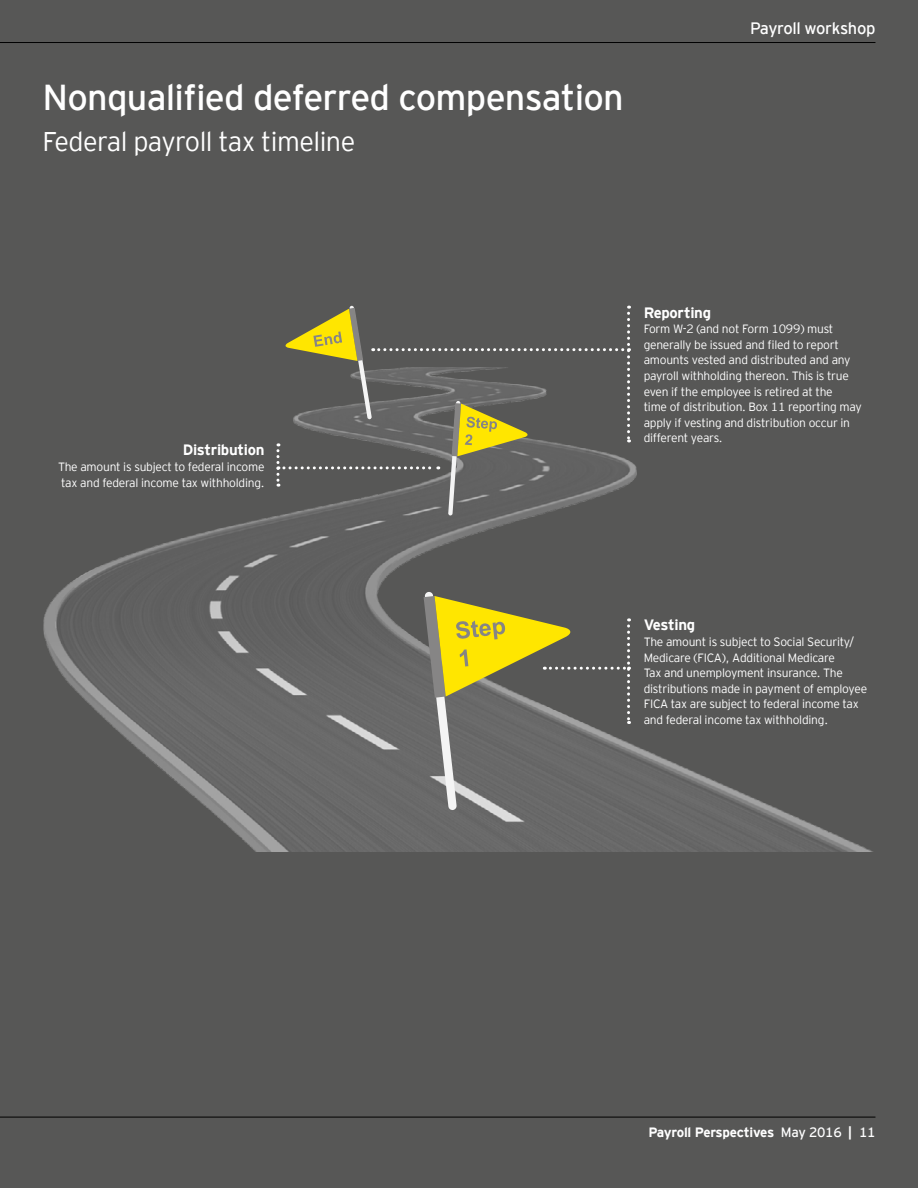
<style>
.page{position:relative;width:918px;height:1188px;background:#575756}
.page>*{position:absolute;margin:0;border:0;box-sizing:border-box;transform-origin:0 0}
.t1{font:36px "EY Interstate";letter-spacing:-.02em;color:#fff}
.t2{font:300 27px "EY Interstate";letter-spacing:-.02em;color:#fff}
.t3{font:16.5px "EY Interstate";letter-spacing:-.02em;color:#fff}
.t4{font:700 15px "EY Interstate";letter-spacing:-.02em;color:#fff}
.t5{font:700 13.5px "EY Interstate";letter-spacing:-.02em;color:#fff}
.t6{font:300 12px/15.6px "EY Interstate";letter-spacing:-.02em;color:#fff}
.s1{font-weight:400}
</style>
<div class="page">
<hr style="left:0;top:1117px;width:875px;height:1px;background:#000">
<hr style="left:0;top:42px;width:875px;height:1px;background:#000">
<img style="left:43px;top:439px;width:828px;height:412px">
<svg style="left:424px;top:592px;width:206px;height:218px"></svg>
<svg style="left:276px;top:306px;width:354px;height:210px"></svg>
<h1 class="t1" style="left:42px;top:71px;width:583px">Nonqualified deferred compensation</h1>
<h2 class="t2" style="left:42px;top:122px;width:314px">Federal payroll tax timeline</h2>
<h3 class="t3" style="left:750px;top:17px;width:127px">Payroll workshop</h3>
<p class="t4" style="left:183px;top:439px;width:83px">Distribution</p>
<p class="t6" style="left:58px;top:458px;width:208px">The amount is subject to federal income tax and federal income tax withholding.</p>
<p class="t4" style="left:644px;top:302px;width:69px">Reporting</p>
<p class="t6" style="left:644px;top:320px;width:220px">Form W-2 (and not Form 1099) must generally be issued and filed to report amounts vested and distributed and any payroll withholding thereon. This is true even if the employee is retired at the<br>time of distribution. Box 11 reporting may apply if vesting and distribution occur in different years.</p>
<p class="t4" style="left:644px;top:614px;width:53px">Vesting</p>
<p class="t6" style="left:644px;top:633px;width:225px">The amount is subject to Social Security/ Medicare (FICA), Additional Medicare<br>Tax and unemployment insurance. The distributions made in payment of employee FICA tax are subject to federal income tax and federal income tax withholding.</p>
<p class="t5" style="left:648px;top:1122px;width:229px">Payroll Perspectives <span class="s1">May 2016</span> | <span class="s1">11</span></p>
</div>
